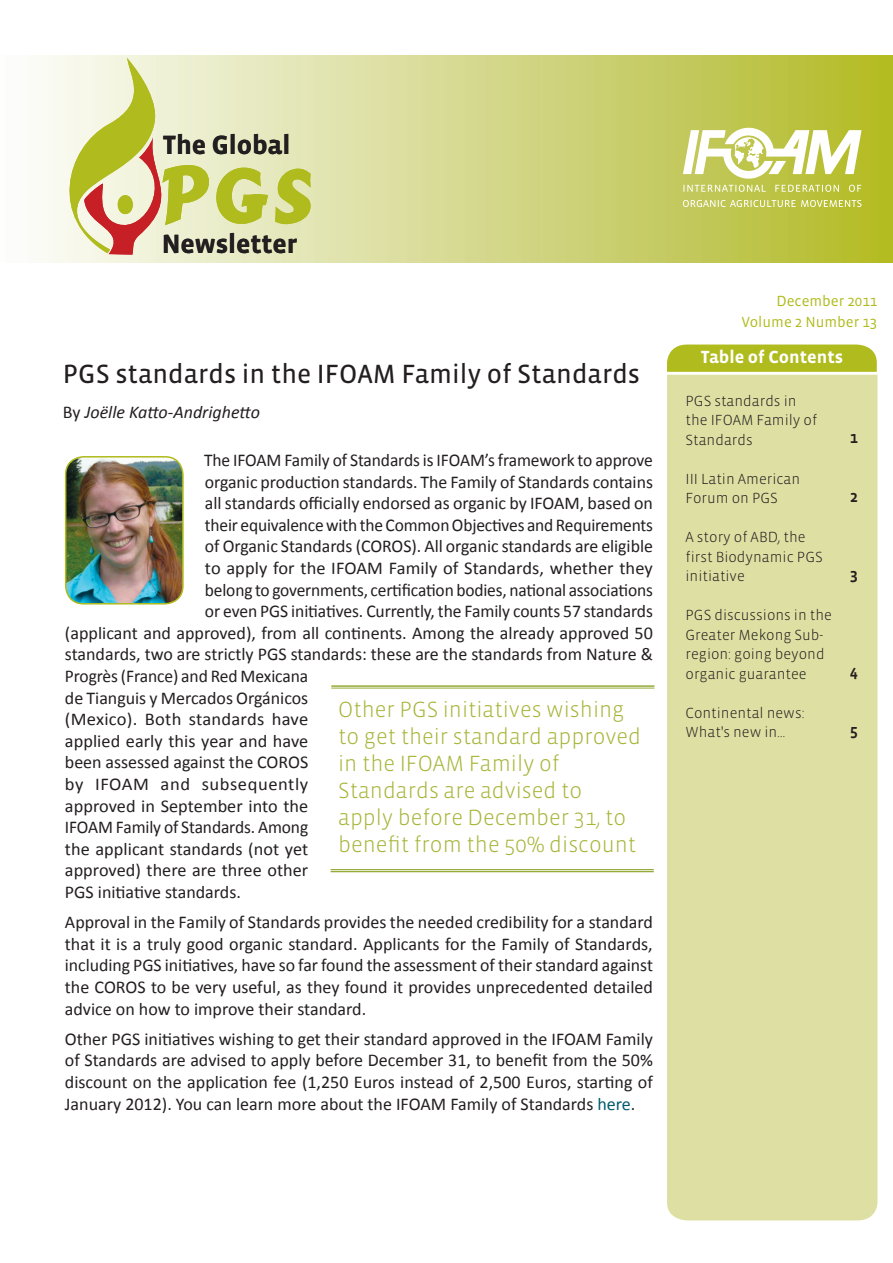
<style>
.page{position:relative;width:893px;height:1263px;background:#fff}
.page>*{position:absolute;margin:0;border:0;box-sizing:border-box;transform-origin:0 0}
.t1{font:27px "Vista Sans OT";color:#231f20}
.t2{font:700 27px "Vista Sans OT";letter-spacing:-.005em;color:#231f20}
.t3{font:300 22.5px/27px "Vista Sans OT";color:#a7b437}
.t4{font:18px/21.6px "Calibri";color:#231f20;text-align:justify}
.t5{font:italic 18px "Calibri";color:#231f20}
.t6{font:18px "Calibri";letter-spacing:.03em;color:#231f20}
.t7{font:700 18px "Vista Sans OT";color:#fff}
.t8{font:500 16.5px "Vista Sans OT";color:#231f20}
.t9{font:300 15px/19.5px "Vista Sans OT";color:#231f20}
.t10{font:15px/21px "Vista Sans OT";color:#b0bb1d;text-align:right}
.s1{font-style:normal}
.s2{color:#005b6f}
</style>
<div class="page">
<img style="left:66px;top:457px;width:117px;height:147px">
<div style="left:65px;top:456px;width:119px;height:148px;border:2px solid #b0bb1d;border-radius:18px"></div>
<div style="left:0;top:55px;width:893px;height:207px;background:linear-gradient(to right,#fdfdff,#b2b928)"></div>
<div style="left:667px;top:375px;width:210px;height:845px;background:#dee0a3"></div>
<svg style="left:667px;top:344px;width:210px;height:28px;background:#b4be28"></svg>
<svg style="left:70px;top:58px;width:241px;height:197px;background:#dedaa3"></svg>
<svg style="left:683px;top:185px;width:178px;height:7px"></svg>
<svg style="left:683px;top:200px;width:178px;height:7px"></svg>
<svg style="left:683px;top:128px;width:178px;height:51px"></svg>
<hr style="left:331px;top:685px;width:323px;height:2px;background:#94ac3a">
<hr style="left:331px;top:688px;width:323px;height:1px;background:#94ac3a">
<hr style="left:331px;top:869px;width:323px;height:1px;background:#94ac3a">
<hr style="left:331px;top:871px;width:323px;height:1px;background:#94ac3a">
<h1 class="t2" style="left:163px;top:131px;width:129px">The Global</h1>
<h1 class="t2" style="left:162px;top:230px;width:137px">Newsletter</h1>
<h1 class="t1" style="left:63px;top:360px;width:579px">PGS standards in the IFOAM Family of Standards</h1>
<p class="t5" style="left:63px;top:399px;width:199px"><span class="s1">By</span> Joëlle Katto-Andrighetto</p>
<p class="t4" style="left:204px;top:449px;width:450px">The IFOAM Family of Standards is IFOAM’s framework to approve</p>
<p class="t4" style="left:205px;top:471px;width:450px">organic production standards. The Family of Standards contains</p>
<p class="t4" style="left:205px;top:492px;width:449px">all standards officially endorsed as organic by IFOAM, based on</p>
<p class="t4" style="left:205px;top:514px;width:450px">their equivalence with the Common Objectives and Requirements</p>
<p class="t4" style="left:205px;top:536px;width:449px">of Organic Standards (COROS). All organic standards are eligible</p>
<p class="t4" style="left:205px;top:557px;width:449px">to apply for the IFOAM Family of Standards, whether they</p>
<p class="t4" style="left:205px;top:579px;width:449px">belong to governments, certification bodies, national associations</p>
<p class="t4" style="left:205px;top:600px;width:449px">or even PGS initiatives. Currently, the Family counts 57 standards</p>
<p class="t4" style="left:65px;top:622px;width:589px">(applicant and approved), from all continents. Among the already approved 50</p>
<p class="t4" style="left:65px;top:644px;width:589px">standards, two are strictly PGS standards: these are the standards from Nature &amp;</p>
<p class="t4" style="left:65px;top:665px;width:245px">Progrès (France) and Red Mexicana</p>
<p class="t4" style="left:65px;top:687px;width:245px">de Tianguis y Mercados Orgánicos</p>
<p class="t4" style="left:65px;top:708px;width:245px">(Mexico). Both standards have</p>
<p class="t4" style="left:65px;top:730px;width:245px">applied early this year and have</p>
<p class="t4" style="left:65px;top:752px;width:245px">been assessed against the COROS</p>
<p class="t6" style="left:65px;top:773px;width:245px">by IFOAM and subsequently</p>
<p class="t4" style="left:65px;top:795px;width:245px">approved in September into the</p>
<p class="t4" style="left:65px;top:816px;width:245px">IFOAM Family of Standards. Among</p>
<p class="t4" style="left:65px;top:838px;width:245px">the applicant standards (not yet</p>
<p class="t4" style="left:65px;top:860px;width:245px">approved) there are three other</p>
<p class="t4" style="left:65px;top:881px;width:178px">PGS initiative standards.</p>
<p class="t4" style="left:65px;top:911px;width:590px">Approval in the Family of Standards provides the needed credibility for a standard that it is a truly good organic standard. Applicants for the Family of Standards, including PGS initiatives, have so far found the assessment of their standard against the COROS to be very useful, as they found it provides unprecedented detailed advice on how to improve their standard.</p>
<p class="t4" style="left:65px;top:1028px;width:590px">Other PGS initiatives wishing to get their standard approved in the IFOAM Family of Standards are advised to apply before December 31, to benefit from the 50% discount on the application fee (1,250 Euros instead of 2,500 Euros, starting of January 2012). You can learn more about the IFOAM Family of Standards <span class="s2">here</span>.</p>
<p class="t3" style="left:338px;top:697px;width:304px">Other PGS initiatives wishing to get their standard approved in the IFOAM Family of<br>Standards are advised to apply before December 31, to benefit from the 50% discount</p>
<p class="t10" style="left:742px;top:291px;width:137px">December 2011<br>Volume 2 Number 13</p>
<p class="t7" style="left:701px;top:347px;width:144px">Table of Contents</p>
<p class="t9" style="left:685px;top:391px;width:133px">PGS standards in the IFOAM Family of<br>Standards</p>
<p class="t9" style="left:685px;top:469px;width:116px">III Latin American<br>Forum on PGS</p>
<p class="t9" style="left:685px;top:528px;width:139px">A story of ABD, the first Biodynamic PGS initiative</p>
<p class="t9" style="left:685px;top:606px;width:148px">PGS discussions in the<br>Greater Mekong Sub&shy;region: going beyond organic guarantee</p>
<p class="t9" style="left:685px;top:703px;width:120px">Continental news:<br>What's new in…</p>
<p class="t8" style="left:850px;top:429px;width:10px">1</p>
<p class="t8" style="left:850px;top:488px;width:10px">2</p>
<p class="t8" style="left:850px;top:566px;width:10px">3</p>
<p class="t8" style="left:850px;top:663px;width:10px">4</p>
<p class="t8" style="left:850px;top:722px;width:10px">5</p>
</div>
